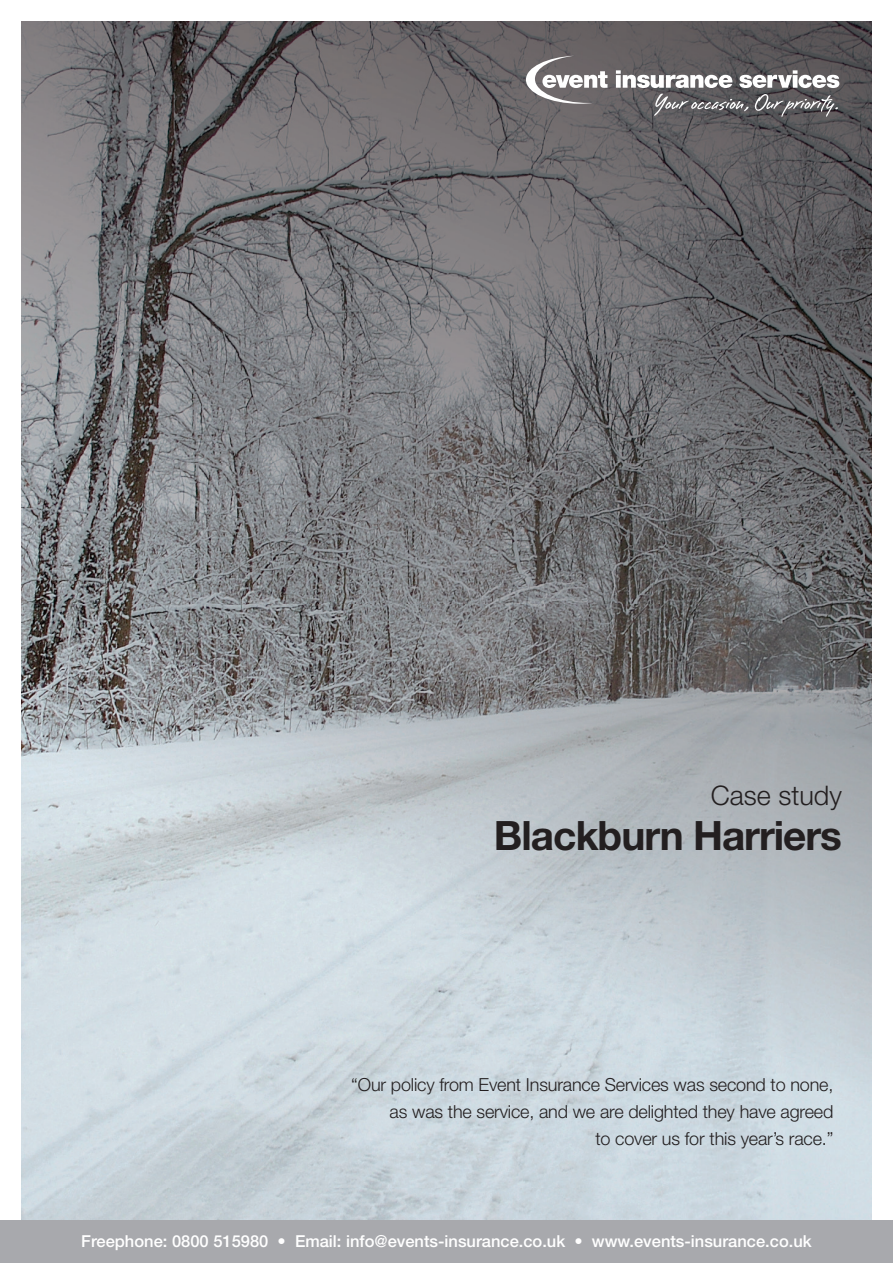
<style>
.page{position:relative;width:893px;height:1263px;background:#fff}
.page>*{position:absolute;margin:0;border:0;box-sizing:border-box;transform-origin:0 0}
.t1{font:700 40.5px "Helvetica Neue";letter-spacing:-.025em;color:#231f20}
.t2{font:300 27px "Helvetica Neue";color:#231f20}
.t3{font:300 18px/27px "Helvetica Neue";letter-spacing:-.01em;color:#231f20;text-align:right}
.t4{font:500 16.5px "Helvetica Neue";color:#fff}
</style>
<div class="page">
<img style="left:21px;top:21px;width:851px;height:1199px">
<svg style="left:526px;top:56px;width:81px;height:48px"></svg>
<svg style="left:616px;top:70px;width:116px;height:18px"></svg>
<svg style="left:739px;top:70px;width:100px;height:18px"></svg>
<svg style="left:654px;top:94px;width:184px;height:23px;background:#6e6c6f"></svg>
<div style="left:0;top:1220px;width:893px;height:43px;background:#a8a9ad"></div>
<h2 class="t2" style="left:711px;top:779px;width:133px">Case study</h2>
<h1 class="t1" style="left:494px;top:811px;width:349px">Blackburn Harriers</h1>
<p class="t3" style="left:351px;top:1071px;width:484px">“Our policy from Event Insurance Services was second to none, as was the service, and we are delighted they have agreed<br>to cover us for this year’s race.”</p>
<p class="t4" style="left:81px;top:1231px;width:732px">Freephone: 0800 515980 • Email: info@events-insurance.co.uk • www.events-insurance.co.uk</p>
</div>
